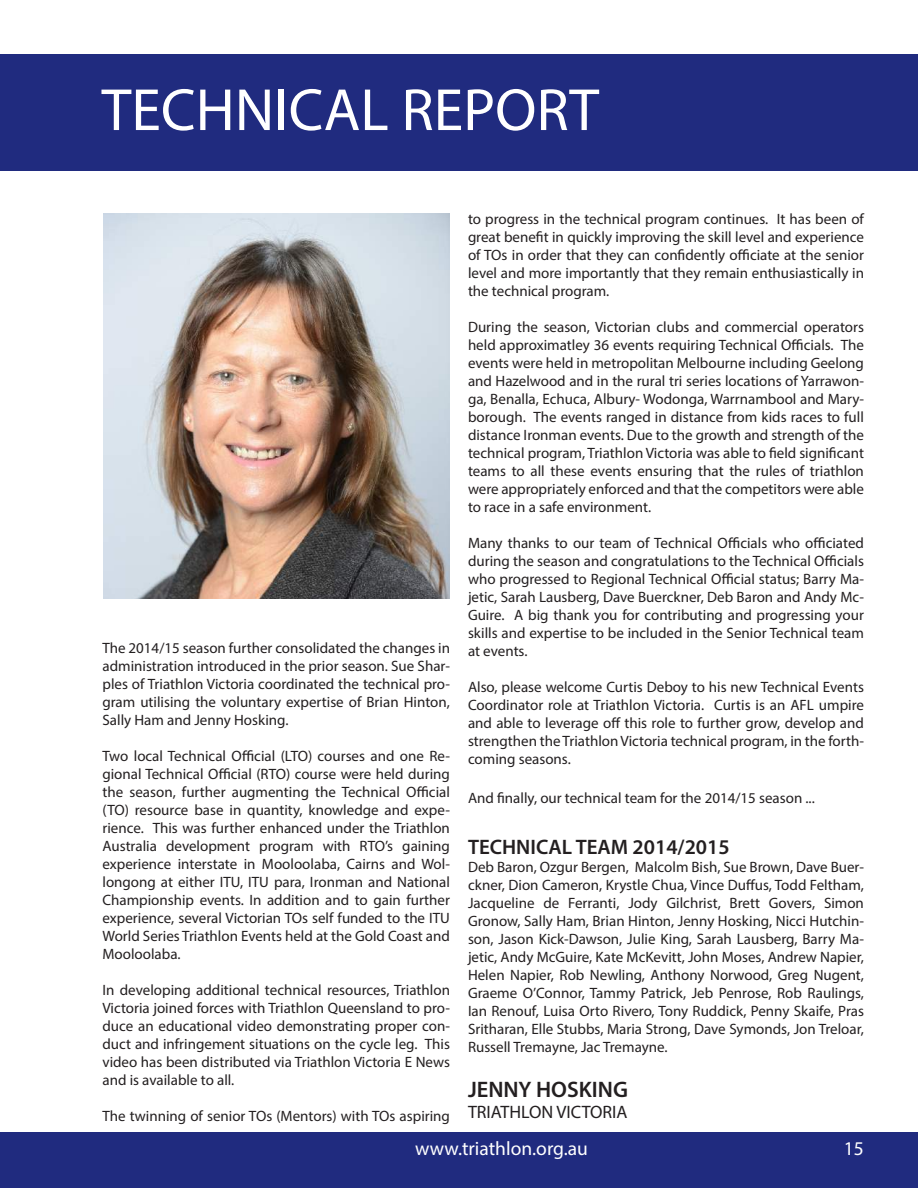
<style>
.page{position:relative;width:918px;height:1188px;background:#fff}
.page>*{position:absolute;margin:0;border:0;box-sizing:border-box;transform-origin:0 0}
.t1{font:60px "Myriad Pro";color:#fff}
.t2{font:600 22.5px "Myriad Pro";color:#231f20}
.t3{font:600 21px "Myriad Pro";color:#231f20}
.t4{font:19.5px "Myriad Pro";color:#fff}
.t5{font:18px "Myriad Pro";color:#231f20}
.t6{font:15px/18px "Myriad Pro";color:#231f20;text-align:justify}
</style>
<div class="page">
<div style="left:0;top:54px;width:918px;height:116px;background:#202b7f"></div>
<div style="left:0;top:1132px;width:918px;height:56px;background:#202b7f"></div>
<img style="left:104px;top:213px;width:346px;height:386px">
<h1 class="t1" style="left:102px;top:73px;width:499px">TECHNICAL REPORT</h1>
<p class="t6" style="left:468px;top:210px;width:398px">to progress in the technical program continues. It has been of great benefit in quickly improving the skill level and experience of TOs in order that they can confidently officiate at the senior level and more importantly that they remain enthusiastically in the technical program.</p>
<p class="t6" style="left:468px;top:318px;width:398px">During the season, Victorian clubs and commercial operators held approximatley 36 events requiring Technical Officials. The events were held in metropolitan Melbourne including Geelong and Hazelwood and in the rural tri series locations of Yarrawon&shy;ga, Benalla, Echuca, Albury- Wodonga, Warrnambool and Mary&shy;borough. The events ranged in distance from kids races to full distance Ironman events. Due to the growth and strength of the technical program, Triathlon Victoria was able to field significant teams to all these events ensuring that the rules of triathlon were appropriately enforced and that the competitors were able to race in a safe environment.</p>
<p class="t6" style="left:468px;top:534px;width:398px">Many thanks to our team of Technical Officials who officiated during the season and congratulations to the Technical Officials who progressed to Regional Technical Official status; Barry Ma&shy;jetic, Sarah Lausberg, Dave Buerckner, Deb Baron and Andy Mc-Guire. A big thank you for contributing and progressing your skills and expertise to be included in the Senior Technical team at events.</p>
<p class="t6" style="left:468px;top:678px;width:398px">Also, please welcome Curtis Deboy to his new Technical Events Coordinator role at Triathlon Victoria. Curtis is an AFL umpire and able to leverage off this role to further grow, develop and strengthen the Triathlon Victoria technical program, in the forth&shy;coming seasons.</p>
<p class="t6" style="left:468px;top:789px;width:348px">And finally, our technical team for the 2014/15 season ...</p>
<h3 class="t3" style="left:468px;top:833px;width:263px">TECHNICAL TEAM 2014/2015</h3>
<p class="t6" style="left:468px;top:858px;width:398px">Deb Baron, Ozgur Bergen, Malcolm Bish, Sue Brown, Dave Buer&shy;ckner, Dion Cameron, Krystle Chua, Vince Duffus, Todd Feltham, Jacqueline de Ferranti, Jody Gilchrist, Brett Govers, Simon Gronow, Sally Ham, Brian Hinton, Jenny Hosking, Nicci Hutchin&shy;son, Jason Kick-Dawson, Julie King, Sarah Lausberg, Barry Ma&shy;jetic, Andy McGuire, Kate McKevitt, John Moses, Andrew Napier, Helen Napier, Rob Newling, Anthony Norwood, Greg Nugent, Graeme O’Connor, Tammy Patrick, Jeb Penrose, Rob Raulings, Ian Renouf, Luisa Orto Rivero, Tony Ruddick, Penny Skaife, Pras Sritharan, Elle Stubbs, Maria Strong, Dave Symonds, Jon Treloar, Russell Tremayne, Jac Tremayne.</p>
<h2 class="t2" style="left:468px;top:1075px;width:161px">JENNY HOSKING</h2>
<p class="t5" style="left:468px;top:1101px;width:161px">TRIATHLON VICTORIA</p>
<p class="t6" style="left:102px;top:639px;width:349px">The 2014/15 season further consolidated the changes in administration introduced in the prior season. Sue Shar&shy;ples of Triathlon Victoria coordinated the technical pro&shy;gram utilising the voluntary expertise of Brian Hinton, Sally Ham and Jenny Hosking.</p>
<p class="t6" style="left:102px;top:747px;width:349px">Two local Technical Official (LTO) courses and one Re&shy;gional Technical Official (RTO) course were held during the season, further augmenting the Technical Official (TO) resource base in quantity, knowledge and expe&shy;rience. This was further enhanced under the Triathlon Australia development program with RTO’s gaining experience interstate in Mooloolaba, Cairns and Wol&shy;longong at either ITU, ITU para, Ironman and National Championship events. In addition and to gain further experience, several Victorian TOs self funded to the ITU World Series Triathlon Events held at the Gold Coast and Mooloolaba.</p>
<p class="t6" style="left:102px;top:981px;width:349px">In developing additional technical resources, Triathlon Victoria joined forces with Triathlon Queensland to pro&shy;duce an educational video demonstrating proper con&shy;duct and infringement situations on the cycle leg. This video has been distributed via Triathlon Victoria E News and is available to all.</p>
<p class="t6" style="left:102px;top:1107px;width:349px">The twinning of senior TOs (Mentors) with TOs aspiring</p>
<h3 class="t4" style="left:415px;top:1137px;width:174px">www.triathlon.org.au</h3>
<h3 class="t4" style="left:844px;top:1137px;width:22px">15</h3>
</div>
